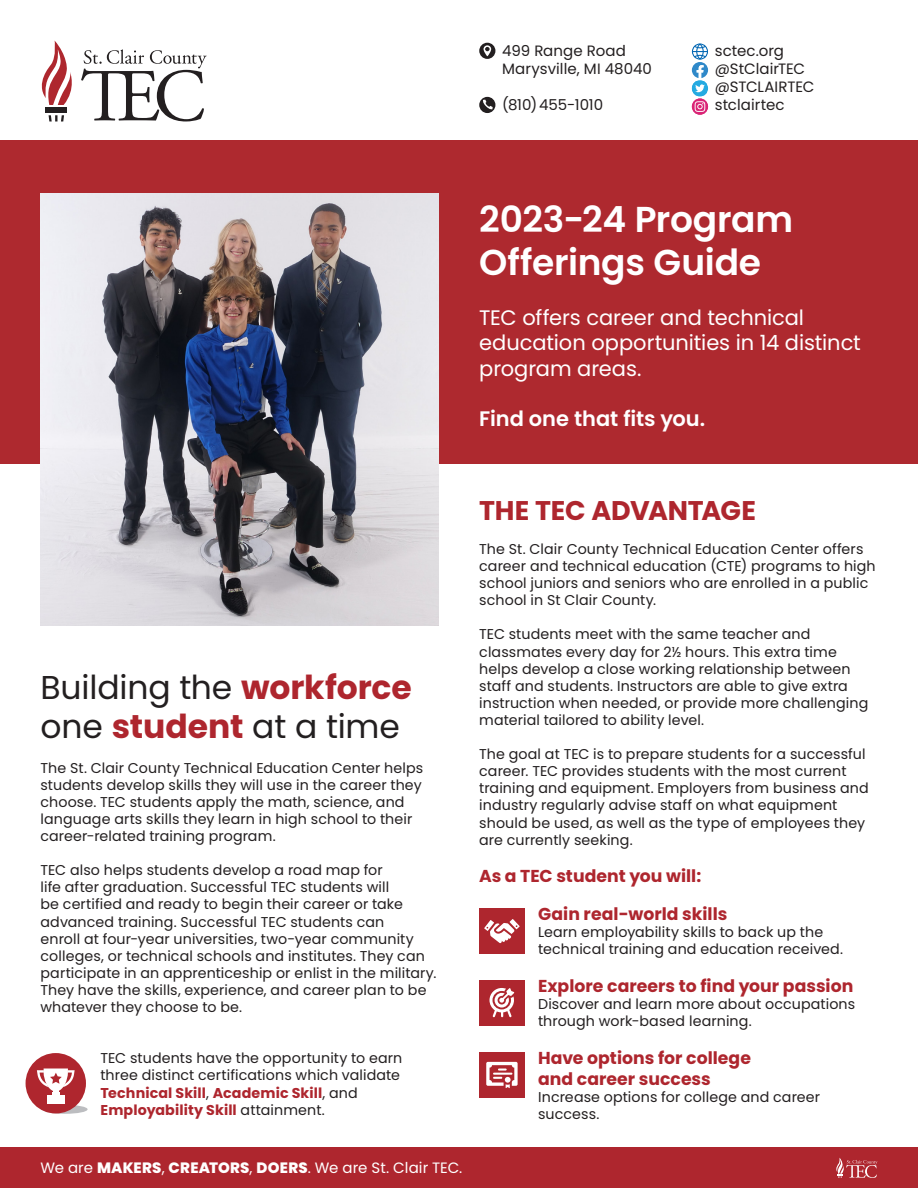
<style>
.page{position:relative;width:918px;height:1188px;background:#fff}
.page>*{position:absolute;margin:0;border:0;box-sizing:border-box;transform-origin:0 0}
.t1{font:600 36px/43.2px "Poppins";letter-spacing:-.005em;color:#fff}
.Body_text{font:33px/39.6px "Poppins";letter-spacing:-.005em;color:#231f20}
.Body_text-2{font:700 27px "Poppins";letter-spacing:-.01em;color:#ae262e}
.t2{font:21px/25.2px "Poppins";letter-spacing:-.005em;color:#fff}
.t3{font:600 21px "Poppins";letter-spacing:-.005em;color:#fff}
.t4{font:700 17.25px/20.7px "Poppins";color:#ae262e}
.t5{font:15px "Poppins";letter-spacing:.005em;color:#231f20}
.t6{font:15px "Poppins";color:#fff}
.Body_text-3{font:14.25px/17.1px "Poppins";letter-spacing:.005em;color:#231f20}
.s1{font-weight:700;color:#ae262e}
.s2{font-weight:800}
</style>
<div class="page">
<div style="left:0;top:140px;width:918px;height:324px;background:#ae292f"></div>
<svg style="left:41px;top:40px;width:166px;height:81px"></svg>
<svg style="left:42px;top:1105px;width:46px;height:9px"></svg>
<div style="left:26px;top:1053px;width:60px;height:60px;background:#af262e;border-radius:50%"></div>
<div style="left:47px;top:1095px;width:18px;height:9px;background:#fff"></div>
<svg style="left:37px;top:1069px;width:38px;height:26px"></svg>
<div style="left:0;top:1148px;width:918px;height:40px;background:#ae262e"></div>
<div style="left:479px;top:908px;width:46px;height:46px;background:#ae262e"></div>
<svg style="left:484px;top:919px;width:36px;height:24px"></svg>
<div style="left:479px;top:980px;width:46px;height:45px;background:#ae262e"></div>
<svg style="left:489px;top:988px;width:25px;height:29px"></svg>
<div style="left:479px;top:1052px;width:46px;height:46px;background:#ae262e"></div>
<svg style="left:486px;top:1062px;width:32px;height:26px"></svg>
<div style="left:692px;top:44px;width:16px;height:16px;border:1px solid #0166b3;border-radius:50%"></div>
<div style="left:696px;top:44px;width:8px;height:16px;border:1px solid #0166b3;border-radius:50%"></div>
<svg style="left:692px;top:45px;width:16px;height:33px"></svg>
<svg style="left:692px;top:80px;width:16px;height:16px"></svg>
<div style="left:693px;top:81px;width:14px;height:15px;background:#24aae1;border-radius:8px"></div>
<svg style="left:695px;top:84px;width:10px;height:8px"></svg>
<svg style="left:692px;top:98px;width:16px;height:17px"></svg>
<svg style="left:695px;top:101px;width:10px;height:11px"></svg>
<svg style="left:836px;top:1158px;width:42px;height:20px"></svg>
<img style="left:40px;top:194px;width:399px;height:432px">
<svg style="left:479px;top:43px;width:16px;height:16px"></svg>
<svg style="left:484px;top:45px;width:7px;height:11px"></svg>
<svg style="left:479px;top:97px;width:16px;height:16px"></svg>
<svg style="left:482px;top:100px;width:11px;height:10px"></svg>
<p class="t5" style="left:502px;top:42px;width:125px">499 Range Road</p>
<p class="t5" style="left:502px;top:60px;width:151px">Marysville, MI 48040</p>
<p class="t5" style="left:502px;top:96px;width:103px">(810)455-1010</p>
<p class="t5" style="left:715px;top:42px;width:71px">sctec.org</p>
<p class="t5" style="left:715px;top:60px;width:92px">@StClairTEC</p>
<p class="t5" style="left:715px;top:78px;width:101px">@STCLAIRTEC</p>
<p class="t5" style="left:715px;top:96px;width:71px">stclairtec</p>
<p class="t1" style="left:479px;top:198px;width:315px">2023-24 Program<br>Offerings Guide</p>
<p class="t2" style="left:479px;top:305px;width:383px">TEC offers career and technical education opportunities in 14 distinct program areas.</p>
<p class="t3" style="left:479px;top:407px;width:228px">Find one that fits you.</p>
<p class="Body_text" style="left:40px;top:668px;width:373px">Building the <span class="s1">workforce </span>one <span class="s1">student</span> at a time</p>
<p class="Body_text-3" style="left:40px;top:759px;width:384px">The St. Clair County Technical Education Center helps students develop skills they will use in the career they choose. TEC students apply the math, science, and language arts skills they learn in high school to their career-related training program.</p>
<p class="Body_text-3" style="left:40px;top:862px;width:397px">TEC also helps students develop a road map for<br>life after graduation. Successful TEC students will<br>be certified and ready to begin their career or take advanced training. Successful TEC students can<br>enroll at four-year universities, two-year community colleges, or technical schools and institutes. They can participate in an apprenticeship or enlist in the military.<br>They have the skills, experience, and career plan to be whatever they choose to be.</p>
<p class="Body_text-3" style="left:100px;top:1050px;width:303px">TEC students have the opportunity to earn three distinct certifications which validate <span class="s1">Technical Skill</span>, <span class="s1">Academic Skill</span>, and <span class="s1">Employability Skill</span> attainment.</p>
<p class="t6" style="left:40px;top:1159px;width:423px">We are <span class="s2">MAKERS</span>, <span class="s2">CREATORS</span>, <span class="s2">DOERS</span>. We are St. Clair TEC.</p>
<p class="Body_text-2" style="left:479px;top:495px;width:278px">THE TEC ADVANTAGE</p>
<p class="Body_text-3" style="left:479px;top:540px;width:398px">The St. Clair County Technical Education Center offers career and technical education (CTE) programs to high school juniors and seniors who are enrolled in a public school in St Clair County.</p>
<p class="Body_text-3" style="left:479px;top:626px;width:391px">TEC students meet with the same teacher and classmates every day for 2½ hours. This extra time helps develop a close working relationship between staff and students. Instructors are able to give extra instruction when needed, or provide more challenging material tailored to ability level.</p>
<p class="Body_text-3" style="left:479px;top:746px;width:391px">The goal at TEC is to prepare students for a successful career. TEC provides students with the most current training and equipment. Employers from business and industry regularly advise staff on what equipment should be used, as well as the type of employees they are currently seeking.</p>
<p class="t4" style="left:479px;top:866px;width:224px">As a TEC student you will:</p>
<p class="t4" style="left:538px;top:904px;width:191px">Gain real-world skills</p>
<p class="Body_text-3" style="left:538px;top:924px;width:307px">Learn employability skills to back up the technical training and education received.</p>
<p class="t4" style="left:538px;top:976px;width:317px">Explore careers to find your passion</p>
<p class="Body_text-3" style="left:538px;top:996px;width:319px">Discover and learn more about occupations through work-based learning.</p>
<p class="t4" style="left:538px;top:1048px;width:214px">Have options for college and career success</p>
<p class="Body_text-3" style="left:538px;top:1089px;width:284px">Increase options for college and career success.</p>
</div>
